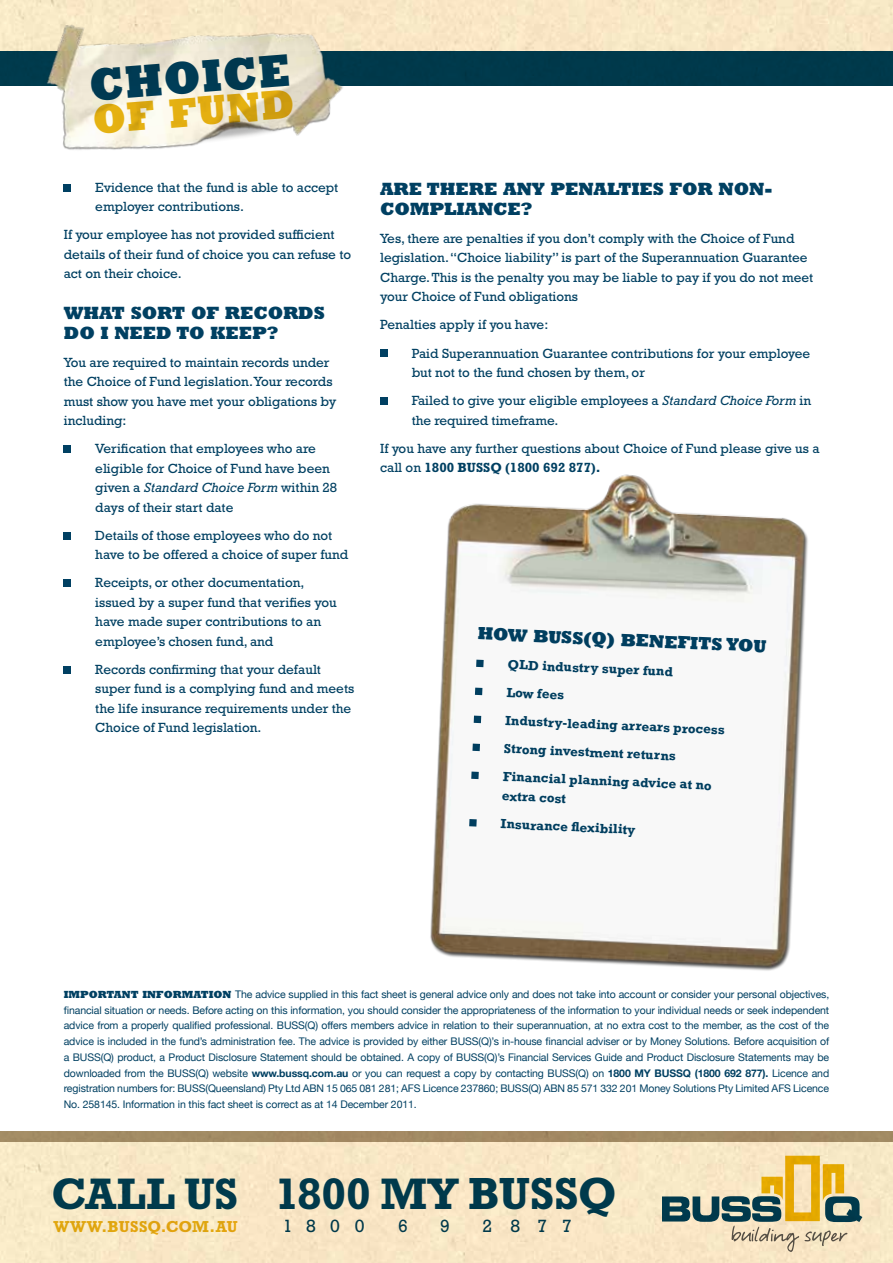
<style>
.page{position:relative;width:893px;height:1263px;background:#fff}
.page>*{position:absolute;margin:0;border:0;box-sizing:border-box;transform-origin:0 0}
.t1{font:800 46.35px "Rockwell";color:#004062;scale:.93 1}
.t2{font:700 44.7px "Rockwell";color:#004062}
.t3{font:800 41.85px "Rockwell";color:#e7b513;scale:.93 1}
.t4{font:800 18px/19.5px "Rockwell";letter-spacing:-.01em;color:#004062}
.t5{font:18px "Rockwell";letter-spacing:.83em;color:#004062}
.t6{font:700 16.05px "Rockwell";letter-spacing:.005em;color:#e7b513}
.t7{font:13.5px/19.5px "Rockwell";color:#004062}
.t8{font:700 13.5px/27.9px "Rockwell";color:#004062}
.t9{font:10.5px/15.8px "Helvetica Neue";letter-spacing:-.01em;color:#004062;text-align:justify}
.s1{font-style:italic}
.s2{font-weight:400}
.s3{font-family:"Rockwell";font-weight:800}
.s4{font-weight:700}
.s5{font-size:45.6px}
</style>
<div class="page">
<div style="left:355px;top:0;width:538px;height:52px;background:#f9e7c5"></div>
<div style="left:0;top:52px;width:893px;height:34px;background:#00394b"></div>
<div style="left:0;top:1131px;width:893px;height:11px;background:#a28a64"></div>
<img style="left:0;top:0;width:355px;height:150px">
<svg style="left:662px;top:1156px;width:200px;height:96px;background:#cec298"></svg>
<img style="left:430px;top:474px;width:378px;height:497px">
<div style="left:64px;top:184px;width:7px;height:7px;background:#004062"></div>
<div style="left:64px;top:445px;width:7px;height:8px;background:#004062"></div>
<div style="left:64px;top:532px;width:7px;height:7px;background:#004062"></div>
<div style="left:64px;top:579px;width:7px;height:8px;background:#004062"></div>
<div style="left:64px;top:666px;width:7px;height:7px;background:#004062"></div>
<div style="left:380px;top:350px;width:7px;height:7px;background:#004062"></div>
<div style="left:380px;top:397px;width:7px;height:7px;background:#004062"></div>
<div style="left:476px;top:660px;width:8px;height:7px;background:#004062"></div>
<div style="left:475px;top:688px;width:7px;height:7px;background:#004062"></div>
<div style="left:474px;top:716px;width:7px;height:7px;background:#004062"></div>
<div style="left:472px;top:743px;width:8px;height:8px;background:#004062"></div>
<div style="left:471px;top:771px;width:8px;height:8px;background:#004062"></div>
<div style="left:469px;top:819px;width:8px;height:7px;background:#004062"></div>
<h1 class="t1" style="left:87px;top:58px;width:219px;rotate:-5deg">CHOICE</h1>
<h3 class="t3" style="left:90px;top:94px;width:220px;rotate:-5deg">OF FUND</h3>
<p class="t7" style="left:95px;top:177px;width:245px">Evidence that the fund is able to accept employer contributions.</p>
<p class="t7" style="left:64px;top:225px;width:289px">If your employee has not provided sufficient details of their fund of choice you can refuse to act on their choice.</p>
<h3 class="t4" style="left:64px;top:303px;width:35px">WHAT</h3>
<h3 class="t4" style="left:64px;top:303px;width:261px;text-indent:67px">SORT OF RECORDS<br>DO I NEED TO KEEP?</h3>
<p class="t7" style="left:64px;top:352px;width:274px">You are required to maintain records under the Choice of Fund legislation. Your records must show you have met your obligations by including:</p>
<p class="t7" style="left:95px;top:439px;width:243px">Verification that employees who are eligible for Choice of Fund have been given a <span class="s1">Standard Choice Form</span> within 28 days of their start date</p>
<p class="t7" style="left:95px;top:525px;width:254px">Details of those employees who do not have to be offered a choice of super fund</p>
<p class="t7" style="left:95px;top:573px;width:243px">Receipts, or other documentation, issued by a super fund that verifies you have made super contributions to an employee’s chosen fund, and</p>
<p class="t7" style="left:95px;top:659px;width:260px">Records confirming that your default super fund is a complying fund and meets the life insurance requirements under the Choice of Fund legislation.</p>
<h3 class="t4" style="left:380px;top:179px;width:394px;text-indent:89px">RE ANY PENALTIES FOR NON-<br>COMPLIANCE?</h3>
<p class="t7" style="left:380px;top:229px;width:435px">Yes, there are penalties if you don’t comply with the Choice of Fund legislation. “Choice liability” is part of the Superannuation Guarantee Charge. This is the penalty you may be liable to pay if you do not meet your Choice of Fund obligations</p>
<p class="t7" style="left:412px;top:311px;width:400px;line-height:28px;text-indent:-32px">Penalties apply if you have:<br>Paid Superannuation Guarantee contributions for your employee</p>
<p class="t7" style="left:412px;top:358px;width:401px;line-height:28px">but not to the fund chosen by them, or<br>Failed to give your eligible employees a <span class="s1">Standard Choice Form</span> in</p>
<p class="t7" style="left:380px;top:406px;width:441px;line-height:28px;text-indent:31px">the required timeframe.<br>If you have any further questions about Choice of Fund please give us a</p>
<p class="t8" style="left:380px;top:453px;width:222px"><span class="s2">call on</span> 1800 BUSSQ (1800 692 877).</p>
<h3 class="t4" style="left:380px;top:179px;width:62px">ARE THE</h3>
<h3 class="t4" style="left:478px;top:624px;width:291px;rotate:2deg">HOW BUSS(Q) BENEFITS YOU</h3>
<p class="t8" style="left:509px;top:649px;width:222px;rotate:3deg">QLD industry super fund<br>Low fees<br>Industry-leading arrears process<br>Strong investment returns<br>Financial planning advice at no</p>
<p class="t8" style="left:503px;top:781px;width:136px;rotate:3deg">extra cost<br>Insurance fl exibility</p>
<p class="t9" style="left:64px;top:986px;width:767px"><span class="s3">IMPORTANT INFORMATION</span> The advice supplied in this fact sheet is general advice only and does not take into account or consider your personal objectives, financial situation or needs. Before acting on this information, you should consider the appropriateness of the information to your individual needs or seek independent advice from a properly qualified professional. BUSS(Q) offers members advice in relation to their superannuation, at no extra cost to the member, as the cost of the advice is included in the fund’s administration fee. The advice is provided by either BUSS(Q)’s in-house financial adviser or by Money Solutions. Before acquisition of a BUSS(Q) product, a Product Disclosure Statement should be obtained. A copy of BUSS(Q)’s Financial Services Guide and Product Disclosure Statements may be downloaded from the BUSS(Q) website <span class="s4">www.bussq.com.au</span> or you can request a copy by contacting BUSS(Q) on <span class="s4">1800 MY BUSSQ (1800 692 877).</span> Licence and registration numbers for: BUSS(Queensland) Pty Ltd ABN 15 065 081 281; AFS Licence 237860; BUSS(Q) ABN 85 571 332 201 Money Solutions Pty Limited AFS Licence No. 258145. Information in this fact sheet is correct as at 14 December 2011.</p>
<h2 class="t2" style="left:51px;top:1168px;width:567px">CALL US 1800 MY <span class="s5">BUSSQ</span></h2>
<p class="t6" style="left:53px;top:1217px;width:186px">WWW.BUSSQ.COM.AU</p>
<h3 class="t5" style="left:283px;top:1215px;width:84px">1800</h3>
<h3 class="t5" style="left:398px;top:1215px;width:11px">6</h3>
<h3 class="t5" style="left:440px;top:1215px;width:11px">9</h3>
<h3 class="t5" style="left:482px;top:1215px;width:91px">2877</h3>
</div>
